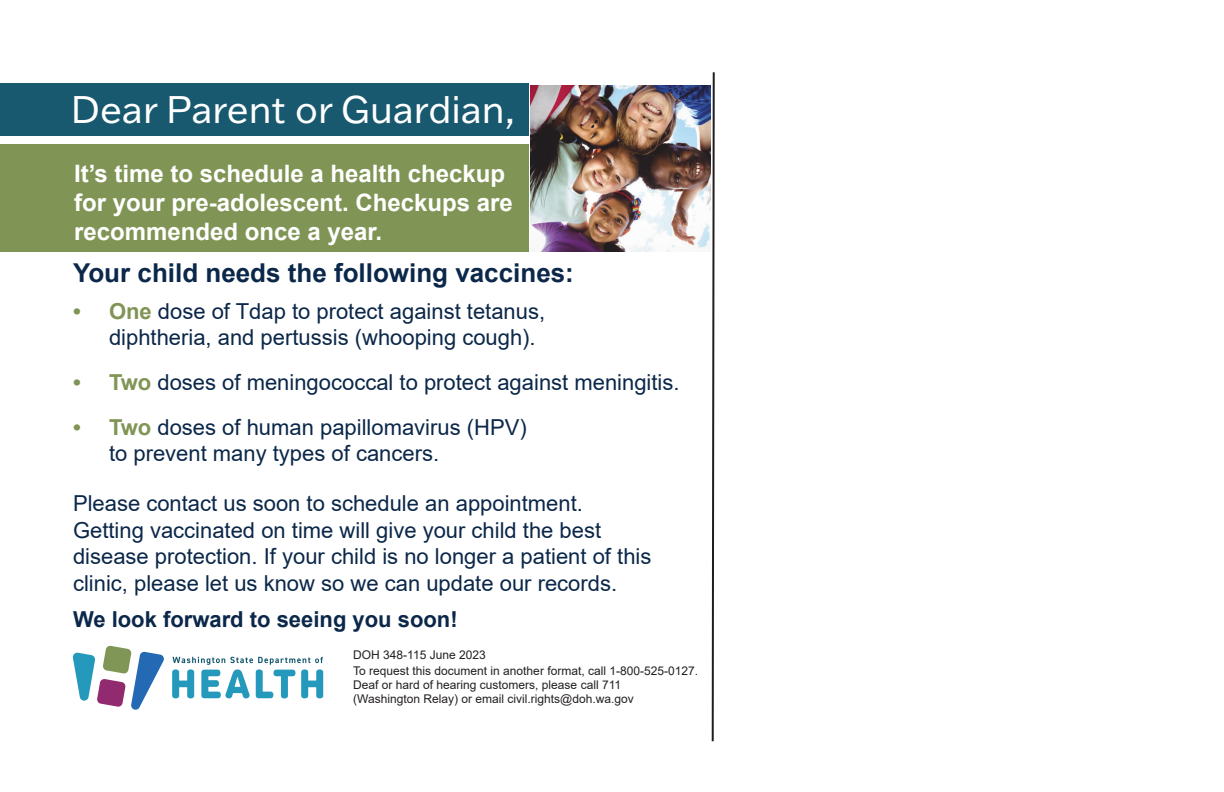
<style>
.page{position:relative;width:1224px;height:792px;background:#fff}
.page>*{position:absolute;margin:0;border:0;box-sizing:border-box;transform-origin:0 0}
.t1{font:37.6px "Franklin Gothic ATF";color:#fff}
.t2{font:700 26px "Arial";color:#0b2749}
.t3{font:700 24px/28.8px "Arial";color:#fff}
.t4{font:22px/26.4px "Arial";color:#0b2749}
.t5{font:700 22px "Arial";color:#0b2749}
.t6{font:12px/14.4px "Arial";color:#231f20}
.s1{font-weight:700;color:#809555}
</style>
<div class="page">
<div style="left:0;top:84px;width:529px;height:52px;background:#195970"></div>
<div style="left:0;top:145px;width:529px;height:107px;background:#809555"></div>
<img style="left:531px;top:85px;width:179px;height:167px">
<svg style="left:711px;top:72px;width:4px;height:670px"></svg>
<svg style="left:73px;top:646px;width:91px;height:64px"></svg>
<svg style="left:172px;top:657px;width:151px;height:41px"></svg>
<h1 class="t1" style="left:71px;top:84px;width:446px">Dear Parent or Guardian,</h1>
<p class="t3" style="left:74px;top:160px;width:440px">It’s time to schedule a health checkup for your pre-adolescent. Checkups are recommended once a year.</p>
<p class="t2" style="left:73px;top:254px;width:502px">Your child needs the following vaccines:</p>
<p class="t4" style="left:109px;top:297px;width:438px;text-indent:-36px"><span class="s1">• One</span> dose of Tdap to protect against tetanus, diphtheria, and pertussis (whooping cough).</p>
<p class="t4" style="left:73px;top:369px;width:608px"><span class="s1">• Two</span> doses of meningococcal to protect against meningitis.</p>
<p class="t4" style="left:109px;top:413px;width:419px;text-indent:-36px"><span class="s1">• Two</span> doses of human papillomavirus (HPV) to prevent many types of cancers.</p>
<p class="t4" style="left:73px;top:490px;width:580px">Please contact us soon to schedule an appointment.<br>Getting vaccinated on time will give your child the best disease protection. If your child is no longer a patient of this clinic, please let us know so we can update our records.</p>
<p class="t5" style="left:73px;top:604px;width:386px">We look forward to seeing you soon!</p>
<p class="t6" style="left:353px;top:648px;width:134px">DOH 348-115 June 2023</p>
<p class="t6" style="left:353px;top:663px;width:346px">To request this document in another format, call 1-800-525-0127.<br>Deaf or hard of hearing customers, please call 711<br>(Washington Relay) or email civil.rights@doh.wa.gov</p>
</div>
